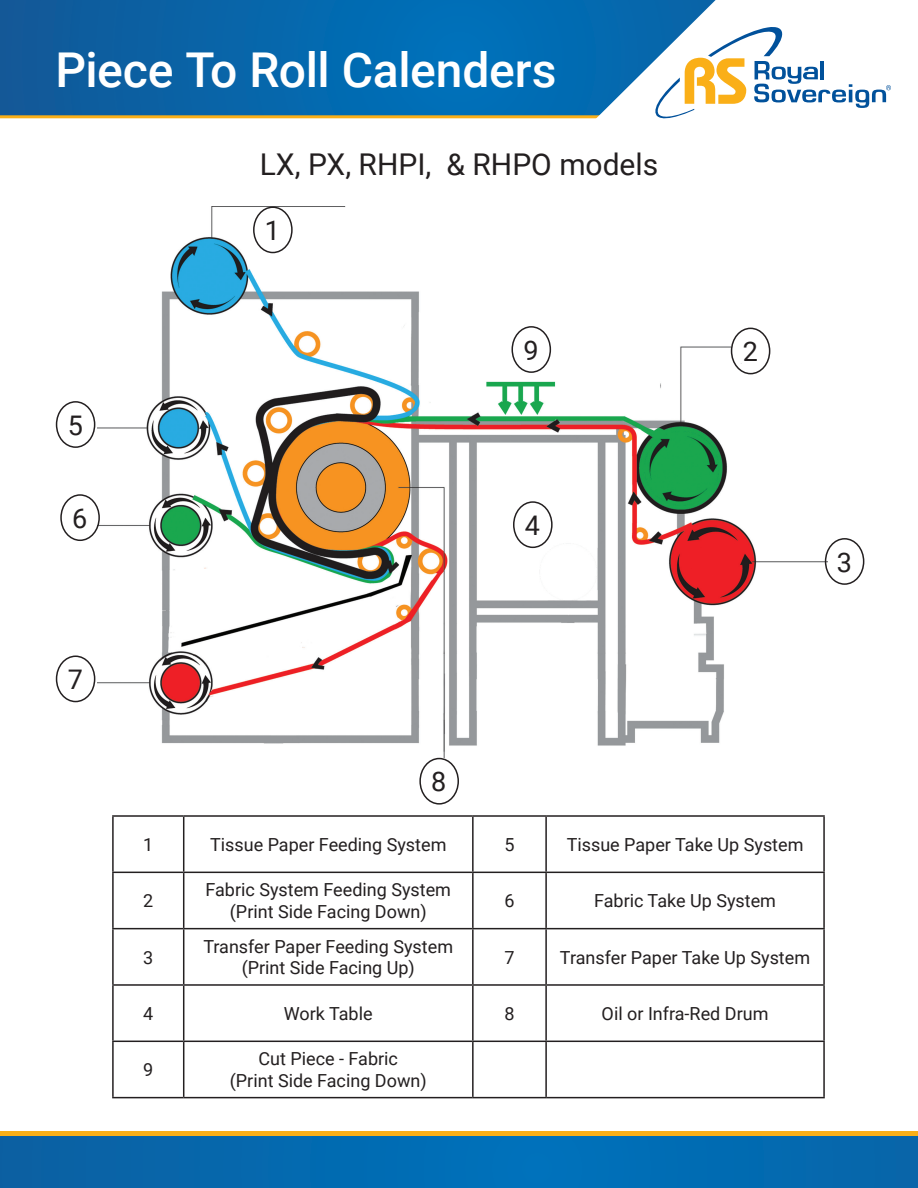
<style>
.page{position:relative;width:918px;height:1188px;background:#fff}
.page>*{position:absolute;margin:0;border:0;box-sizing:border-box;transform-origin:0 0}
.t1{font:500 48px "Roboto";letter-spacing:-.01em;color:#fff}
.t2{font:30px "Roboto";color:#231f20}
.t3{font:27px "Roboto";color:#231f20}
.t4{font:18px/21.6px "Roboto";color:#231f20;text-align:center}
</style>
<div class="page">
<img style="left:97px;top:206px;width:731px;height:552px">
<hr style="left:112px;top:815px;width:72px;height:2px;background:#231f20">
<hr style="left:112px;top:817px;width:2px;height:55px;background:#231f20">
<hr style="left:184px;top:815px;width:289px;height:2px;background:#231f20">
<hr style="left:183px;top:817px;width:1px;height:55px;background:#231f20">
<hr style="left:473px;top:815px;width:73px;height:2px;background:#231f20">
<hr style="left:472px;top:817px;width:2px;height:55px;background:#231f20">
<hr style="left:546px;top:815px;width:279px;height:2px;background:#231f20">
<hr style="left:545px;top:817px;width:2px;height:55px;background:#231f20">
<hr style="left:823px;top:817px;width:2px;height:55px;background:#231f20">
<hr style="left:112px;top:872px;width:72px;height:1px;background:#231f20">
<hr style="left:112px;top:873px;width:2px;height:55px;background:#231f20">
<hr style="left:184px;top:872px;width:289px;height:1px;background:#231f20">
<hr style="left:183px;top:873px;width:1px;height:55px;background:#231f20">
<hr style="left:473px;top:872px;width:73px;height:1px;background:#231f20">
<hr style="left:472px;top:873px;width:2px;height:55px;background:#231f20">
<hr style="left:546px;top:872px;width:279px;height:1px;background:#231f20">
<hr style="left:545px;top:873px;width:2px;height:55px;background:#231f20">
<hr style="left:823px;top:873px;width:2px;height:55px;background:#231f20">
<hr style="left:112px;top:928px;width:72px;height:1px;background:#231f20">
<hr style="left:112px;top:929px;width:2px;height:55px;background:#231f20">
<hr style="left:184px;top:928px;width:289px;height:1px;background:#231f20">
<hr style="left:183px;top:929px;width:1px;height:55px;background:#231f20">
<hr style="left:473px;top:928px;width:73px;height:1px;background:#231f20">
<hr style="left:472px;top:929px;width:2px;height:55px;background:#231f20">
<hr style="left:546px;top:928px;width:279px;height:1px;background:#231f20">
<hr style="left:545px;top:929px;width:2px;height:55px;background:#231f20">
<hr style="left:823px;top:929px;width:2px;height:55px;background:#231f20">
<hr style="left:112px;top:984px;width:72px;height:2px;background:#231f20">
<hr style="left:112px;top:986px;width:2px;height:55px;background:#231f20">
<hr style="left:184px;top:984px;width:289px;height:2px;background:#231f20">
<hr style="left:183px;top:986px;width:1px;height:55px;background:#231f20">
<hr style="left:473px;top:984px;width:73px;height:2px;background:#231f20">
<hr style="left:472px;top:986px;width:2px;height:55px;background:#231f20">
<hr style="left:546px;top:984px;width:279px;height:2px;background:#231f20">
<hr style="left:545px;top:986px;width:2px;height:55px;background:#231f20">
<hr style="left:823px;top:986px;width:2px;height:55px;background:#231f20">
<hr style="left:112px;top:1041px;width:72px;height:1px;background:#231f20">
<hr style="left:112px;top:1042px;width:2px;height:55px;background:#231f20">
<hr style="left:184px;top:1041px;width:289px;height:1px;background:#231f20">
<hr style="left:183px;top:1042px;width:1px;height:55px;background:#231f20">
<hr style="left:473px;top:1041px;width:73px;height:1px;background:#231f20">
<hr style="left:472px;top:1042px;width:2px;height:55px;background:#231f20">
<hr style="left:546px;top:1041px;width:279px;height:1px;background:#231f20">
<hr style="left:545px;top:1042px;width:2px;height:55px;background:#231f20">
<hr style="left:823px;top:1042px;width:2px;height:55px;background:#231f20">
<hr style="left:112px;top:1097px;width:72px;height:1px;background:#231f20">
<hr style="left:184px;top:1097px;width:289px;height:1px;background:#231f20">
<hr style="left:473px;top:1097px;width:73px;height:1px;background:#231f20">
<hr style="left:546px;top:1097px;width:279px;height:1px;background:#231f20">
<div style="left:253px;top:206px;width:40px;height:47px;border:2px solid #231f20;border-radius:50%"></div>
<div style="left:731px;top:328px;width:39px;height:46px;border:2px solid #231f20;border-radius:50%"></div>
<div style="left:825px;top:538px;width:39px;height:47px;border:2px solid #231f20;border-radius:50%"></div>
<div style="left:513px;top:501px;width:40px;height:47px;border:2px solid #231f20;border-radius:50%"></div>
<div style="left:56px;top:401px;width:39px;height:47px;border:2px solid #231f20;border-radius:50%"></div>
<div style="left:60px;top:494px;width:40px;height:47px;border:2px solid #231f20;border-radius:50%"></div>
<div style="left:56px;top:656px;width:39px;height:46px;border:2px solid #231f20;border-radius:50%"></div>
<div style="left:512px;top:326px;width:39px;height:47px;border:2px solid #231f20;border-radius:50%"></div>
<div style="left:419px;top:758px;width:40px;height:47px;border:2px solid #231f20;border-radius:50%"></div>
<svg style="left:0;top:0;width:594px;height:115px;background:#0666ab"></svg>
<hr style="left:0;top:115px;width:918px;height:3px;background:#faaf18">
<div style="left:718px;top:0;width:200px;height:121px;background:#fff"></div>
<svg style="left:594px;top:0;width:297px;height:119px"></svg>
<div style="left:0;top:1134px;width:918px;height:54px;background:#046ab0"></div>
<hr style="left:0;top:1132px;width:918px;height:4px;background:#faaf18">
<h1 class="t1" style="left:56px;top:37px;width:503px">Piece To Roll Calenders</h1>
<h2 class="t2" style="left:260px;top:143px;width:400px">LX, PX, RHPI, &amp; RHPO models</h2>
<h3 class="t3" style="left:265px;top:211px;width:17px">1</h3>
<h3 class="t3" style="left:68px;top:406px;width:17px">5</h3>
<h3 class="t3" style="left:72px;top:499px;width:17px">6</h3>
<h3 class="t3" style="left:68px;top:661px;width:17px">7</h3>
<h3 class="t3" style="left:523px;top:331px;width:17px">9</h3>
<h3 class="t3" style="left:525px;top:506px;width:17px">4</h3>
<h3 class="t3" style="left:743px;top:333px;width:17px">2</h3>
<h3 class="t3" style="left:837px;top:543px;width:17px">3</h3>
<h3 class="t3" style="left:431px;top:763px;width:17px">8</h3>
<p class="t4" style="left:143px;top:833px;width:12px">1</p>
<p class="t4" style="left:210px;top:833px;width:238px">Tissue Paper Feeding System</p>
<p class="t4" style="left:504px;top:833px;width:12px">5</p>
<p class="t4" style="left:567px;top:833px;width:238px">Tissue Paper Take Up System</p>
<p class="t4" style="left:143px;top:889px;width:12px">2</p>
<p class="t4" style="left:206px;top:879px;width:247px">Fabric System Feeding System (Print Side Facing Down)</p>
<p class="t4" style="left:504px;top:889px;width:12px">6</p>
<p class="t4" style="left:594px;top:889px;width:183px">Fabric Take Up System</p>
<p class="t4" style="left:143px;top:946px;width:12px">3</p>
<p class="t4" style="left:203px;top:935px;width:251px">Transfer Paper Feeding System (Print Side Facing Up)</p>
<p class="t4" style="left:504px;top:946px;width:12px">7</p>
<p class="t4" style="left:560px;top:946px;width:252px">Transfer Paper Take Up System</p>
<p class="t4" style="left:143px;top:1002px;width:12px">4</p>
<p class="t4" style="left:284px;top:1002px;width:90px">Work Table</p>
<p class="t4" style="left:504px;top:1002px;width:12px">8</p>
<p class="t4" style="left:602px;top:1002px;width:168px">Oil or Infra-Red Drum</p>
<p class="t4" style="left:143px;top:1058px;width:12px">9</p>
<p class="t4" style="left:230px;top:1048px;width:198px">Cut Piece - Fabric<br>(Print Side Facing Down)</p>
</div>
